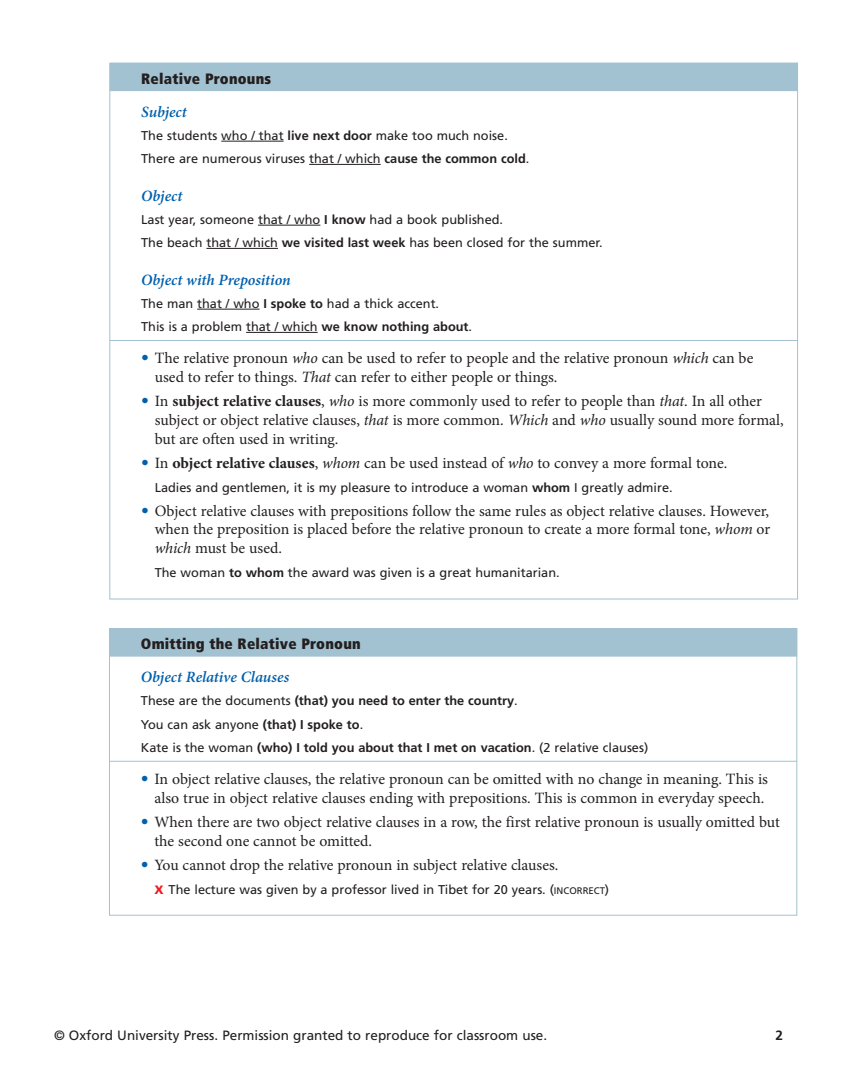
<style>
.page{position:relative;width:864px;height:1080px;background:#fff}
.page>*{position:absolute;margin:0;border:0;box-sizing:border-box;transform-origin:0 0}
.t1{font:15.75px/18.8px "Minion Pro";letter-spacing:-.005em;color:#231f20}
.t2{font:italic 600 15.75px "Minion Pro";letter-spacing:-.005em;color:#0160ae}
.t3{font:900 condensed 15px "Frutiger LT Std";letter-spacing:.015em;color:#231f20}
.t4{font:13.5px "Frutiger LT Std";color:#231f20}
.t5{font:700 13.5px "Frutiger LT Std";color:#231f20}
.t6{font:12.75px/23.2px "Frutiger LT Std";color:#231f20}
.t7{font:700 12.75px/23.2px "Frutiger LT Std";color:#231f20}
.s1{font-weight:700}
.s2{font-family:"Frutiger LT Std";font-weight:700;color:#0160ae}
.s3{font-style:italic}
.s4{font-weight:400}
.s5{font-weight:700;font-size:16.5px;color:#ee1d23}
.s6{font-size:9.6px}
</style>
<div class="page">
<div style="left:110px;top:63px;width:688px;height:28px;background:#a3c2d1"></div>
<hr style="left:221px;top:141px;width:63px;height:1px;background:#231f20">
<hr style="left:309px;top:164px;width:72px;height:1px;background:#231f20">
<hr style="left:258px;top:225px;width:62px;height:1px;background:#231f20">
<hr style="left:206px;top:248px;width:72px;height:1px;background:#231f20">
<hr style="left:197px;top:309px;width:63px;height:1px;background:#231f20">
<hr style="left:246px;top:332px;width:72px;height:1px;background:#231f20">
<hr style="left:110px;top:340px;width:688px;height:1px;background:#a3c2d1">
<div style="left:109px;top:628px;width:688px;height:29px;background:#a3c2d1"></div>
<hr style="left:109px;top:761px;width:688px;height:1px;background:#a3c2d1">
<p class="t3" style="left:141px;top:69px;width:132px">Relative Pronouns</p>
<p class="t2" style="left:141px;top:101px;width:47px">Subject</p>
<p class="t6" style="left:141px;top:124px;width:390px">The students who / that <span class="s1">live next door</span> make too much noise.<br>There are numerous viruses that / which <span class="s1">cause the common cold</span>.</p>
<p class="t2" style="left:141px;top:185px;width:43px">Object</p>
<p class="t6" style="left:141px;top:208px;width:463px">Last year, someone that / who <span class="s1">I know</span> had a book published.<br>The beach that / which <span class="s1">we visited last week</span> has been closed for the summer.</p>
<p class="t2" style="left:141px;top:269px;width:151px">Object with Preposition</p>
<p class="t6" style="left:141px;top:292px;width:332px">The man that / who <span class="s1">I spoke to</span> had a thick accent.<br>This is a problem that / which <span class="s1">we know nothing about</span>.</p>
<p class="t1" style="left:155px;top:349px;width:600px;text-indent:-13px"><span class="s2">•</span> The relative pronoun <span class="s3">who</span> can be used to refer to people and the relative pronoun <span class="s3">which</span> can be used to refer to things. <span class="s3">That</span> can refer to either people or things.</p>
<p class="t1" style="left:155px;top:392px;width:630px;text-indent:-14px"><span class="s2">•</span> In <span class="s1">subject relative clauses</span>, <span class="s3">who</span> is more commonly used to refer to people than <span class="s3">that</span>. In all other subject or object relative clauses, <span class="s3">that</span> is more common. <span class="s3">Which</span> and <span class="s3">who</span> usually sound more formal, but are often used in writing.</p>
<p class="t1" style="left:141px;top:453px;width:588px"><span class="s2">•</span> In <span class="s1">object relative clauses</span>, <span class="s3">whom</span> can be used instead of <span class="s3">who</span> to convey a more formal tone.</p>
<p class="t6" style="left:155px;top:476px;width:519px">Ladies and gentlemen, it is my pleasure to introduce a woman <span class="s1">whom</span> I greatly admire.</p>
<p class="t1" style="left:155px;top:501px;width:617px;text-align:justify;text-indent:-13px"><span class="s2">•</span> Object relative clauses with prepositions follow the same rules as object relative clauses. However, when the preposition is placed before the relative pronoun to create a more formal tone, <span class="s3">whom</span> or <span class="s3">which</span> must be used.</p>
<p class="t6" style="left:155px;top:561px;width:406px">The woman <span class="s1">to whom</span> the award was given is a great humanitarian.</p>
<p class="t3" style="left:141px;top:635px;width:221px">Omitting the Relative Pronoun</p>
<p class="t2" style="left:141px;top:666px;width:150px">Object Relative Clauses</p>
<p class="t7" style="left:141px;top:689px;width:509px"><span class="s4">These are the documents</span> (that) you need to enter the country<span class="s4">.<br>You can ask anyone</span> (that) I spoke to<span class="s4">.<br>Kate is the woman</span> (who) I told you about that I met on vacation<span class="s4">. (2 relative clauses)</span></p>
<p class="t1" style="left:141px;top:770px;width:629px;text-align:right"><span class="s2">•</span> In object relative clauses, the relative pronoun can be omitted with no change in meaning. This is also true in object relative clauses ending with prepositions. This is common in everyday speech.</p>
<p class="t1" style="left:154px;top:813px;width:627px;text-indent:-13px"><span class="s2">•</span> When there are two object relative clauses in a row, the first relative pronoun is usually omitted but the second one cannot be omitted.</p>
<p class="t1" style="left:141px;top:855px;width:419px"><span class="s2">•</span> You cannot drop the relative pronoun in subject relative clauses.</p>
<p class="t6" style="left:154px;top:878px;width:456px"><span class="s5">x</span> The lecture was given by a professor lived in Tibet for 20 years. (<span class="s6">INCORRECT</span>)</p>
<p class="t4" style="left:54px;top:1027px;width:495px">© Oxford University Press. Permission granted to reproduce for classroom use.</p>
<p class="t5" style="left:775px;top:1027px;width:9px">2</p>
</div>
